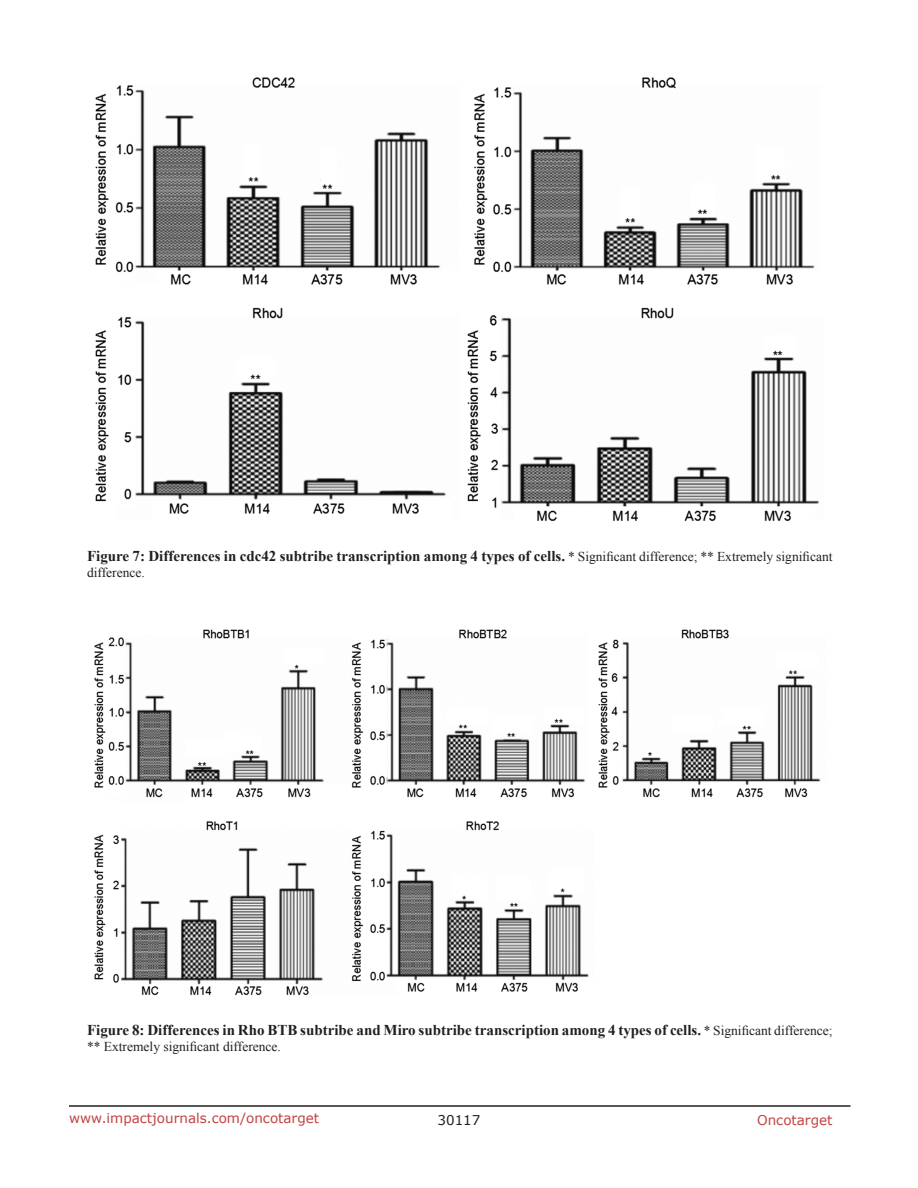
<style>
.page{position:relative;width:918px;height:1188px;background:#fff}
.page>*{position:absolute;margin:0;border:0;box-sizing:border-box;transform-origin:0 0}
.figuretext{font:700 15px "Times New Roman";color:#231f20}
.figuretext-2{font:13.5px "Times New Roman";color:#231f20}
.t1{font:13.5px "Verdana";color:#c24141}
.t2{font:13.5px "Verdana";color:#231f20}
.s1{font-weight:400;font-size:13.5px}
</style>
<div class="page">
<hr style="left:69px;top:1105px;width:781px;height:2px;background:#231f20">
<img style="left:95px;top:77px;width:724px;height:444px">
<img style="left:94px;top:629px;width:727px;height:366px">
<p class="figuretext" style="left:87px;top:545px;width:747px">Figure 7: Differences in cdc42 subtribe transcription among 4 types of cells. <span class="s1">* Significant difference; ** Extremely significant</span></p>
<p class="figuretext-2" style="left:87px;top:563px;width:59px">difference.</p>
<p class="figuretext" style="left:87px;top:1019px;width:747px">Figure 8: Differences in Rho BTB subtribe and Miro subtribe transcription among 4 types of cells. <span class="s1">* Significant difference;</span></p>
<p class="figuretext-2" style="left:87px;top:1037px;width:195px">** Extremely significant difference.</p>
<p class="t1" style="left:69px;top:1109px;width:252px">www.impactjournals.com/oncotarget</p>
<p class="t2" style="left:438px;top:1111px;width:44px">30117</p>
<p class="t1" style="left:757px;top:1111px;width:77px">Oncotarget</p>
</div>
